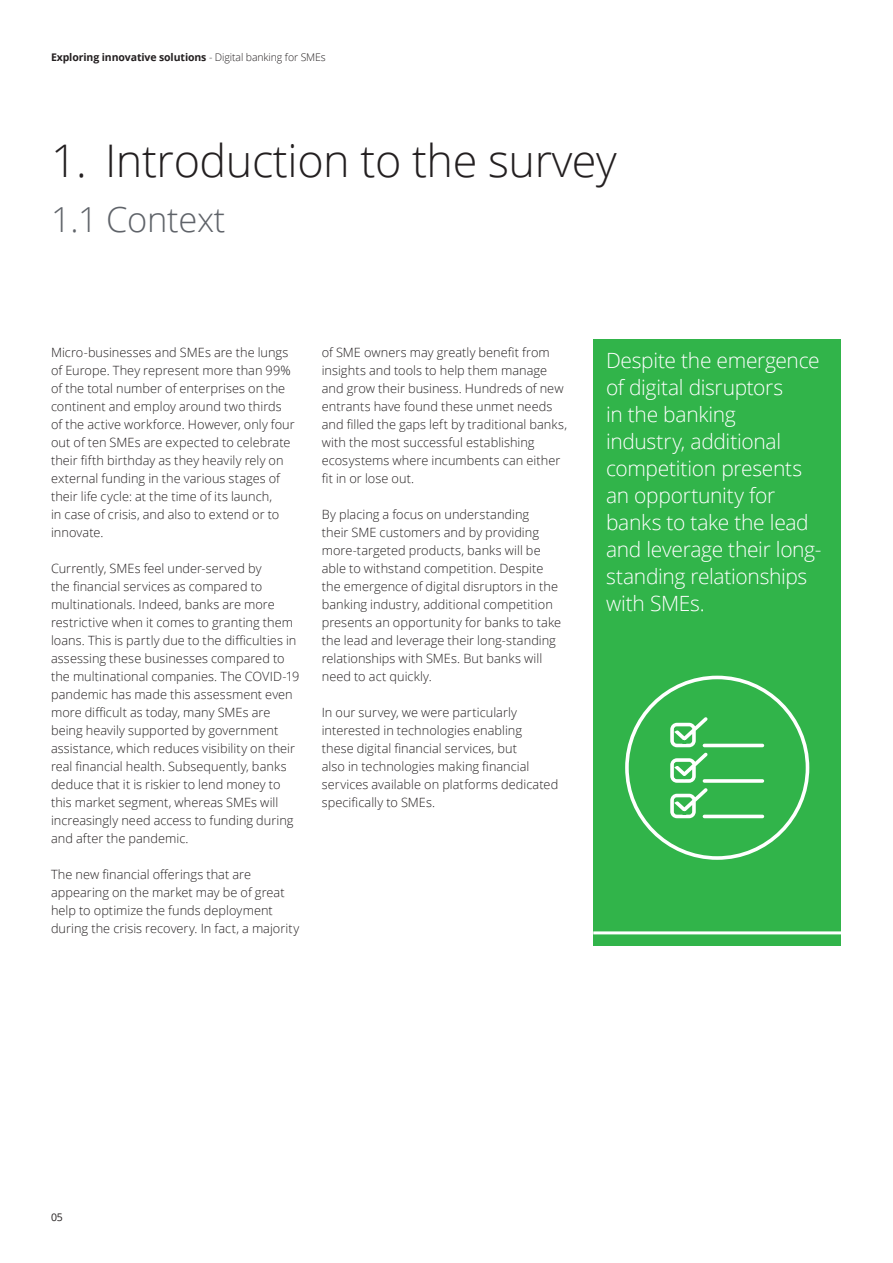
<style>
.page{position:relative;width:893px;height:1263px;background:#fff}
.page>*{position:absolute;margin:0;border:0;box-sizing:border-box;transform-origin:0 0}
.t1{font:300 45px "Open Sans";letter-spacing:-.01em;color:#231f20}
.t2{font:300 34.5px "Open Sans";letter-spacing:-.01em;color:#5f6369}
.t3{font:300 21px/27px "Open Sans";letter-spacing:-.015em;color:#fff}
.t4{font:300 12.75px/18px "Open Sans";letter-spacing:.005em;color:#231f20}
.t5{font:700 10.5px "Open Sans";letter-spacing:-.01em;color:#231f20}
.t6{font:10.5px "Open Sans";color:#231f20}
.s1{font-weight:300}
</style>
<div class="page">
<div style="left:593px;top:339px;width:248px;height:607px;background:#31b44a"></div>
<svg style="left:625px;top:675px;width:185px;height:185px"></svg>
<hr style="left:593px;top:931px;width:249px;height:3px;background:#fff">
<p class="t5" style="left:51px;top:49px;width:276px">Exploring innovative solutions <span class="s1">- Digital banking for SMEs</span></p>
<h1 class="t1" style="left:51px;top:130px;width:567px">1. Introduction to the survey</h1>
<h2 class="t2" style="left:51px;top:195px;width:176px">1.1 Context</h2>
<p class="t4" style="left:51px;top:343px;width:245px">Micro-businesses and SMEs are the lungs of Europe. They represent more than 99% of the total number of enterprises on the continent and employ around two thirds of the active workforce. However, only four out of ten SMEs are expected to celebrate their fifth birthday as they heavily rely on external funding in the various stages of their life cycle: at the time of its launch,<br>in case of crisis, and also to extend or to innovate.</p>
<p class="t4" style="left:51px;top:559px;width:250px">Currently, SMEs feel under-served by<br>the financial services as compared to multinationals. Indeed, banks are more restrictive when it comes to granting them loans. This is partly due to the difficulties in assessing these businesses compared to the multinational companies. The COVID-19 pandemic has made this assessment even more difficult as today, many SMEs are being heavily supported by government assistance, which reduces visibility on their real financial health. Subsequently, banks deduce that it is riskier to lend money to this market segment, whereas SMEs will increasingly need access to funding during and after the pandemic.</p>
<p class="t4" style="left:51px;top:865px;width:250px">The new financial offerings that are appearing on the market may be of great help to optimize the funds deployment during the crisis recovery. In fact, a majority</p>
<p class="t4" style="left:322px;top:343px;width:247px">of SME owners may greatly benefit from insights and tools to help them manage and grow their business. Hundreds of new entrants have found these unmet needs and filled the gaps left by traditional banks, with the most successful establishing ecosystems where incumbents can either fit in or lose out.</p>
<p class="t4" style="left:322px;top:505px;width:241px">By placing a focus on understanding<br>their SME customers and by providing more-targeted products, banks will be able to withstand competition. Despite the emergence of digital disruptors in the banking industry, additional competition presents an opportunity for banks to take the lead and leverage their long-standing relationships with SMEs. But banks will need to act quickly.</p>
<p class="t4" style="left:322px;top:703px;width:238px">In our survey, we were particularly interested in technologies enabling<br>these digital financial services, but<br>also in technologies making financial services available on platforms dedicated specifically to SMEs.</p>
<h3 class="t3" style="left:606px;top:346px;width:217px">Despite the emergence of digital disruptors<br>in the banking<br>industry, additional competition presents an opportunity for banks to take the lead and leverage their long&shy;standing relationships with SMEs.</h3>
<p class="t6" style="left:51px;top:1210px;width:13px">05</p>
</div>
